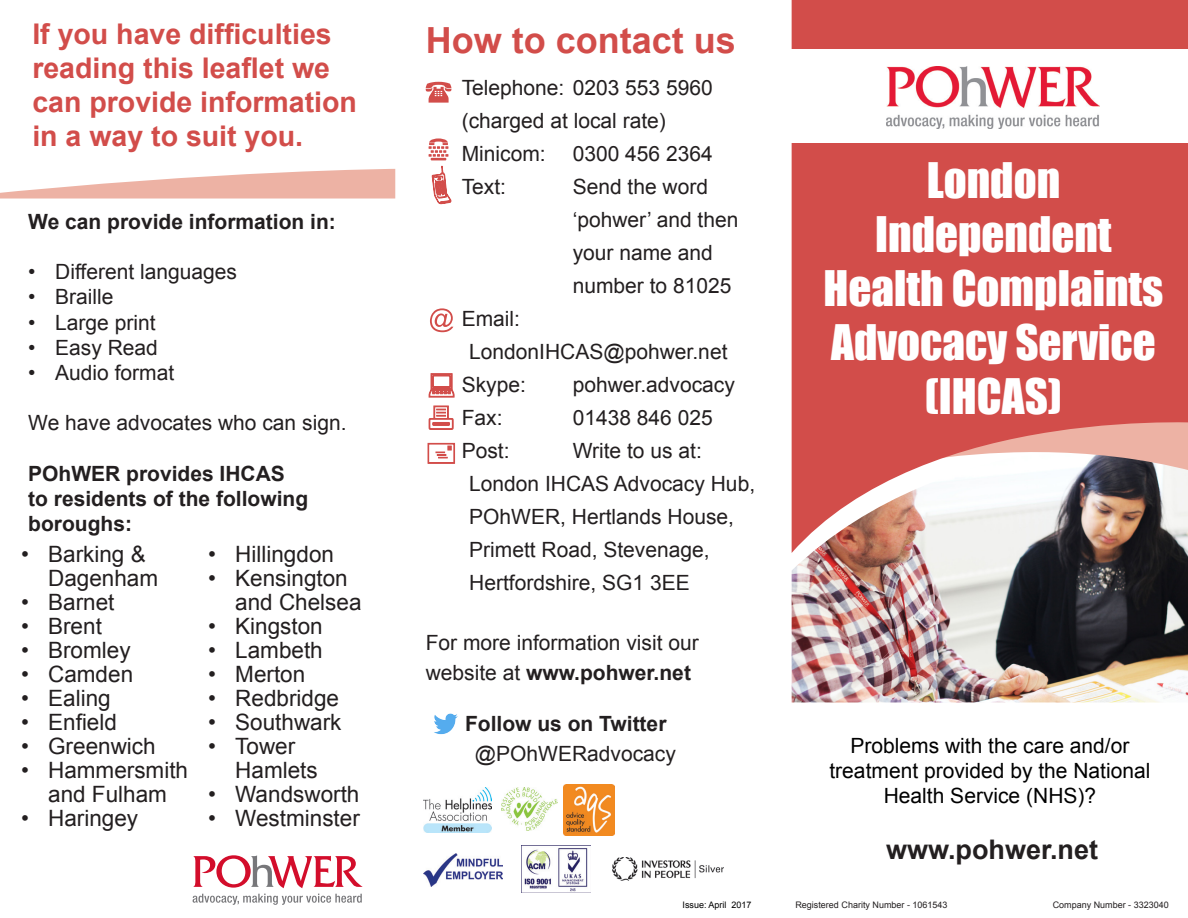
<style>
.page{position:relative;width:1188px;height:918px;background:#fff}
.page>*{position:absolute;margin:0;border:0;box-sizing:border-box;transform-origin:0 0}
.Header_style{font:45px/54px "Impact";color:#fff;text-align:center}
.t1{font:700 36px "Arial";color:#d24d4a}
.t2{font:700 28.5px/34.2px "Arial";color:#d24d4a}
.t3{font:700 27px "Arial";color:#231f20}
.t4{font:22.5px/24px "Arial";color:#231f20}
.t5{font:21px/33px "Arial";color:#231f20}
.t6{font:700 21px/25.2px "Arial";color:#231f20}
.t7{font:21px/25.2px "Arial";color:#000;text-align:center}
.t8{font:9px "Arial";color:#231f20}
.t9{font:9px "Arial";color:#000}
.s1{font-weight:400}
</style>
<div class="page">
<img style="left:792px;top:553px;width:396px;height:149px">
<svg style="left:792px;top:225px;width:396px;height:328px;background:#cf6b67"></svg>
<div style="left:792px;top:0;width:396px;height:225px;background:#d24d4a"></div>
<div style="left:786px;top:50px;width:402px;height:93px;background:#fff"></div>
<img style="left:887px;top:67px;width:212px;height:62px">
<svg style="left:0;top:169px;width:395px;height:30px"></svg>
<svg style="left:426px;top:82px;width:25px;height:21px"></svg>
<svg style="left:193px;top:855px;width:170px;height:33px"></svg>
<svg style="left:193px;top:894px;width:169px;height:11px"></svg>
<img style="left:423px;top:853px;width:80px;height:33px">
<img style="left:502px;top:787px;width:55px;height:44px">
<img style="left:423px;top:787px;width:68px;height:46px">
<svg style="left:429px;top:138px;width:19px;height:22px"></svg>
<svg style="left:432px;top:166px;width:19px;height:38px"></svg>
<svg style="left:430px;top:308px;width:23px;height:24px"></svg>
<svg style="left:429px;top:406px;width:25px;height:24px"></svg>
<svg style="left:427px;top:443px;width:28px;height:21px"></svg>
<svg style="left:429px;top:373px;width:25px;height:24px"></svg>
<img style="left:521px;top:846px;width:67px;height:46px">
<img style="left:613px;top:857px;width:110px;height:23px">
<img style="left:564px;top:785px;width:51px;height:50px">
<img style="left:434px;top:713px;width:24px;height:22px">
<p class="t2" style="left:32px;top:17px;width:326px">If you have difficulties reading this leaflet we can provide information in a way to suit you.</p>
<p class="t6" style="left:28px;top:209px;width:309px">We can provide information in:</p>
<p class="t5" style="left:28px;top:256px;width:210px">• Different languages</p>
<p class="t5" style="left:28px;top:281px;width:87px">• Braille</p>
<p class="t5" style="left:28px;top:306px;width:129px">• Large print</p>
<p class="t5" style="left:28px;top:331px;width:131px">• Easy Read</p>
<p class="t5" style="left:28px;top:356px;width:148px">• Audio format</p>
<p class="t5" style="left:28px;top:407px;width:320px">We have advocates who can sign.</p>
<p class="t6" style="left:28px;top:461px;width:282px">POhWER provides IHCAS to residents of the following boroughs:</p>
<p class="t4" style="left:48px;top:542px;width:112px;text-indent:-27px">• Barking &amp;<br>Dagenham</p>
<p class="t4" style="left:21px;top:590px;width:95px">• Barnet</p>
<p class="t4" style="left:21px;top:614px;width:82px">• Brent</p>
<p class="t4" style="left:21px;top:638px;width:111px">• Bromley</p>
<p class="t4" style="left:21px;top:662px;width:114px">• Camden</p>
<p class="t4" style="left:21px;top:686px;width:91px">• Ealing</p>
<p class="t4" style="left:21px;top:710px;width:97px">• Enfield</p>
<p class="t4" style="left:21px;top:734px;width:136px">• Greenwich</p>
<p class="t4" style="left:21px;top:758px;width:168px;text-align:center">• Hammersmith and Fulham</p>
<p class="t4" style="left:21px;top:806px;width:119px">• Haringey</p>
<p class="t4" style="left:208px;top:542px;width:127px">• Hillingdon</p>
<p class="t4" style="left:235px;top:566px;width:128px;text-indent:-27px">• Kensington and Chelsea</p>
<p class="t4" style="left:208px;top:614px;width:116px">• Kingston</p>
<p class="t4" style="left:208px;top:638px;width:116px">• Lambeth</p>
<p class="t4" style="left:208px;top:662px;width:99px">• Merton</p>
<p class="t4" style="left:208px;top:686px;width:132px">• Redbridge</p>
<p class="t4" style="left:208px;top:710px;width:135px">• Southwark</p>
<p class="t4" style="left:235px;top:734px;width:84px;text-indent:-27px">• Tower<br>Hamlets</p>
<p class="t4" style="left:208px;top:782px;width:153px">• Wandsworth</p>
<p class="t4" style="left:208px;top:806px;width:153px">• Westminster</p>
<p class="t1" style="left:426px;top:17px;width:312px">How to contact us</p>
<p class="t5" style="left:462px;top:72px;width:253px">Telephone: 0203 553 5960</p>
<p class="t5" style="left:462px;top:105px;width:206px">(charged at local rate)</p>
<p class="t5" style="left:462px;top:138px;width:85px">Minicom:</p>
<p class="t5" style="left:573px;top:138px;width:142px">0300 456 2364</p>
<p class="t5" style="left:462px;top:171px;width:46px">Text:</p>
<p class="t5" style="left:573px;top:171px;width:137px">Send the word</p>
<p class="t5" style="left:573px;top:204px;width:167px">‘pohwer’ and then your name and number to 81025</p>
<p class="t5" style="left:462px;top:303px;width:60px">Email:</p>
<p class="t5" style="left:469px;top:336px;width:260px">LondonIHCAS@pohwer.net</p>
<p class="t5" style="left:462px;top:369px;width:66px">Skype:</p>
<p class="t5" style="left:573px;top:369px;width:164px">pohwer.advocacy</p>
<p class="t5" style="left:462px;top:402px;width:42px">Fax:</p>
<p class="t5" style="left:573px;top:402px;width:142px">01438 846 025</p>
<p class="t5" style="left:462px;top:435px;width:49px">Post:</p>
<p class="t5" style="left:573px;top:435px;width:131px">Write to us at:</p>
<p class="t5" style="left:469px;top:468px;width:287px">London IHCAS Advocacy Hub,</p>
<p class="t5" style="left:469px;top:501px;width:266px">POhWER, Hertlands House,</p>
<p class="t5" style="left:469px;top:534px;width:242px">Primett Road, Stevenage,</p>
<p class="t5" style="left:469px;top:567px;width:222px">Hertfordshire, SG1 3EE</p>
<p class="t5" style="left:426px;top:627px;width:275px">For more information visit our</p>
<p class="t6" style="left:426px;top:661px;width:267px"><span class="s1">website at</span> www.pohwer.net</p>
<p class="t6" style="left:465px;top:712px;width:203px">Follow us on Twitter</p>
<p class="t5" style="left:475px;top:737px;width:203px">@POhWERadvocacy</p>
<p class="Header_style" style="left:824px;top:152px;width:341px">London<br>Independent<br>Health Complaints<br>Advocacy Service (IHCAS)</p>
<p class="t7" style="left:829px;top:733px;width:322px">Problems with the care and/or treatment provided by the National<br>Health Service (NHS)?</p>
<p class="t3" style="left:886px;top:832px;width:214px">www.pohwer.net</p>
<p class="t9" style="left:683px;top:899px;width:71px">Issue: April 2017</p>
<p class="t8" style="left:795px;top:899px;width:154px">Registered Charity Number - 1061543</p>
<p class="t8" style="left:1053px;top:899px;width:118px">Company Number - 3323040</p>
</div>
